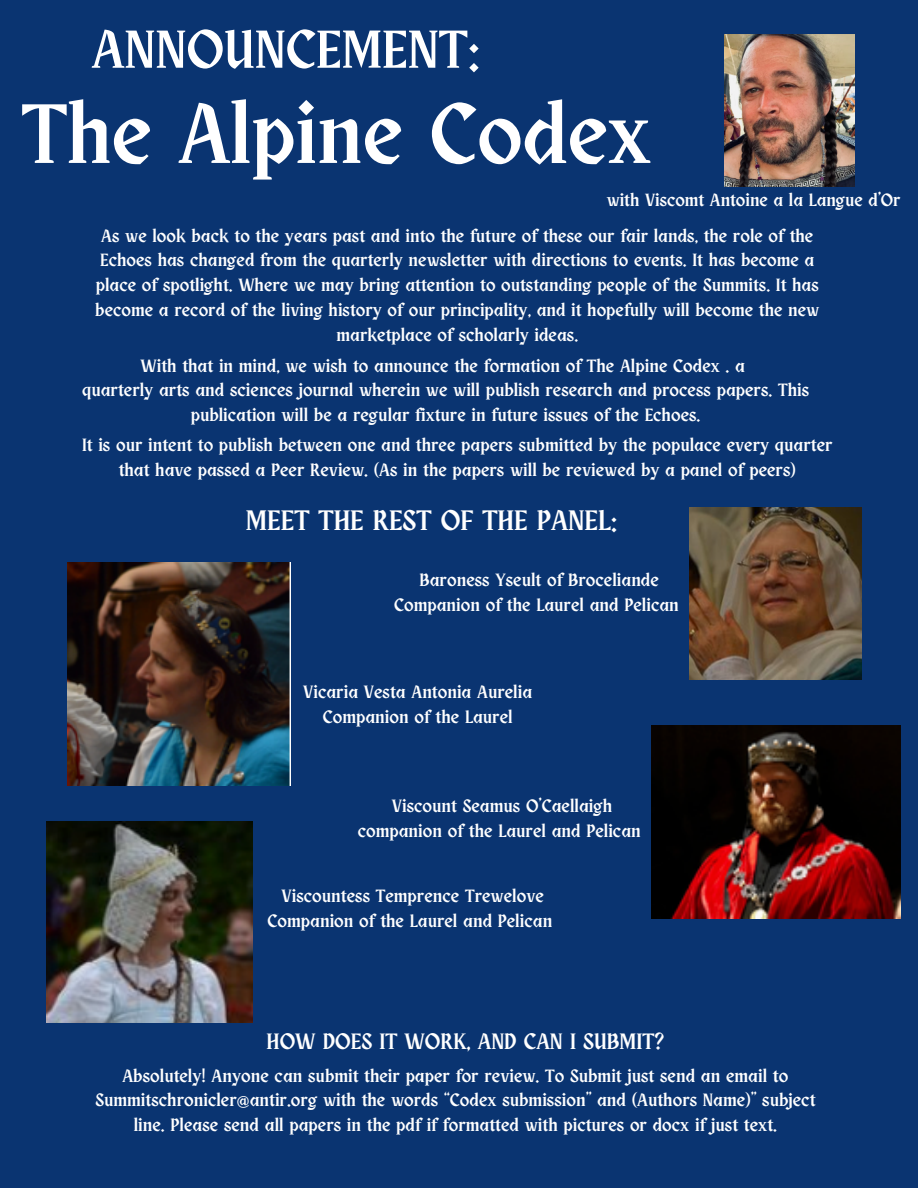
<style>
.page{position:relative;width:918px;height:1188px;background:#0a3471}
.page>*{position:absolute;margin:0;border:0;box-sizing:border-box;transform-origin:0 0}
.t1{font:85.2px "Obra Letra";color:#fff}
.t2{font:54px "Obra Letra";color:#fff}
.t3{font:28.5px "Obra Letra";color:#fff}
.t4{font:22.5px "Obra Letra";color:#fff}
.t5{font:18px/24.8px "Obra Letra";color:#fff;text-align:center}
.t6{font:17.85px "Obra Letra";color:#fff}
</style>
<div class="page">
<img style="left:690px;top:508px;width:172px;height:172px">
<img style="left:67px;top:563px;width:224px;height:223px">
<img style="left:651px;top:726px;width:250px;height:192px">
<img style="left:47px;top:822px;width:206px;height:200px">
<img style="left:724px;top:35px;width:131px;height:152px">
<p class="t2" style="left:92px;top:26px;width:390px">ANNOUNCEMENT:</p>
<p class="t1" style="left:22px;top:97px;width:631px">The Alpine Codex</p>
<p class="t6" style="left:607px;top:192px;width:295px">with Viscomt Antoine a la Langue d’Or</p>
<p class="t5" style="left:101px;top:225px;width:714px">As we look back to the years past and into the future of these our fair lands, the role of the</p>
<p class="t5" style="left:100px;top:249px;width:716px">Echoes has changed from the quarterly newsletter with directions to events. It has become a</p>
<p class="t5" style="left:96px;top:274px;width:725px">place of spotlight. Where we may bring attention to outstanding people of the Summits. It has</p>
<p class="t5" style="left:95px;top:299px;width:726px">become a record of the living history of our principality, and it hopefully will become the new</p>
<p class="t5" style="left:336px;top:323px;width:243px">marketplace of scholarly ideas.</p>
<p class="t5" style="left:141px;top:354px;width:606px">With that in mind, we wish to announce the formation of The Alpine Codex . a</p>
<p class="t5" style="left:82px;top:379px;width:729px">quarterly arts and sciences journal wherein we will publish research and process papers. This</p>
<p class="t5" style="left:191px;top:404px;width:511px">publication will be a regular fixture in future issues of the Echoes.</p>
<p class="t5" style="left:82px;top:434px;width:752px">It is our intent to publish between one and three papers submitted by the populace every quarter</p>
<p class="t5" style="left:119px;top:458px;width:679px">that have passed a Peer Review. (As in the papers will be reviewed by a panel of peers)</p>
<h2 class="t3" style="left:246px;top:508px;width:373px">MEET THE REST OF THE PANEL:</h2>
<p class="t5" style="left:394px;top:569px;width:286px">Baroness Yseult of Broceliande<br>Companion of the Laurel and Pelican</p>
<p class="t5" style="left:303px;top:681px;width:231px">Vicaria Vesta Antonia Aurelia<br>Companion of the Laurel</p>
<p class="t5" style="left:358px;top:795px;width:285px">Viscount Seamus O’Caellaigh companion of the Laurel and Pelican</p>
<p class="t5" style="left:267px;top:885px;width:286px">Viscountess Temprence Trewelove<br>Companion of the Laurel and Pelican</p>
<p class="t4" style="left:267px;top:1031px;width:399px">HOW DOES IT WORK, AND CAN I SUBMIT?</p>
<p class="t5" style="left:122px;top:1064px;width:667px">Absolutely! Anyone can submit their paper for review. To Submit just send an email to</p>
<p class="t5" style="left:95px;top:1089px;width:722px">Summitschronicler@antir.org with the words “Codex submission” and (Authors Name)” subject</p>
<p class="t5" style="left:134px;top:1114px;width:645px">line. Please send all papers in the pdf if formatted with pictures or docx if just text.</p>
</div>
